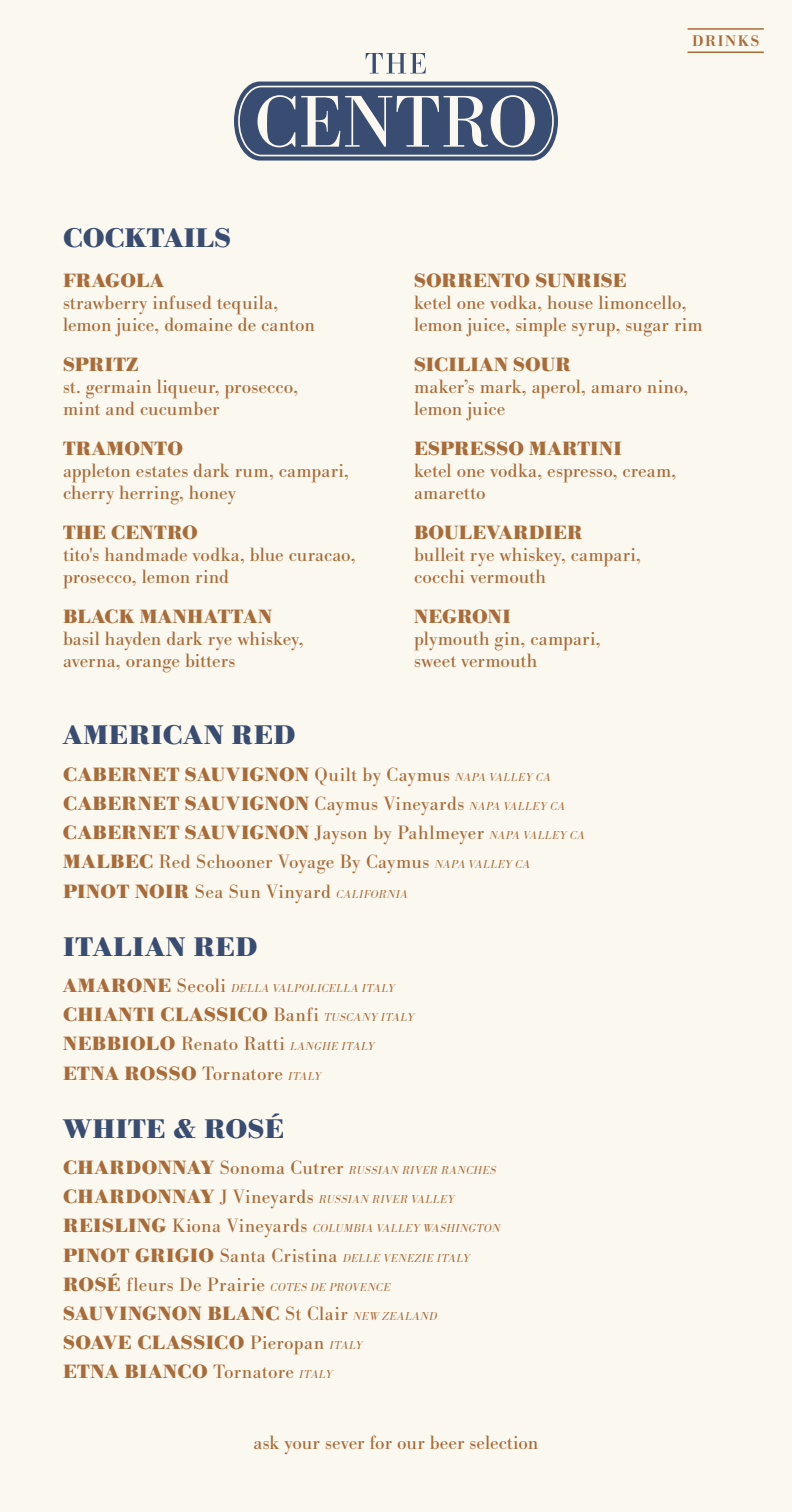
<style>
.page{position:relative;width:792px;height:1512px;background:#fbf8ef}
.page>*{position:absolute;margin:0;border:0;box-sizing:border-box;transform-origin:0 0}
.t1{font:700 28px "Bodoni URW";letter-spacing:.015em;color:#394c71}
.t2{font:20px/22px "Bodoni URW";letter-spacing:.01em;color:#a96b38}
.t3{font:700 20px "Bodoni URW";letter-spacing:.025em;color:#a96b38}
.t4{font:500 16px "Bodoni URW";letter-spacing:.1em;color:#a96b38}
.t5{font:italic 300 12px "Bodoni URW";letter-spacing:.04em;color:#a96b38}
.s1{font-weight:700}
.s2{font-weight:400}
.s3{font-weight:300;font-style:italic;font-size:12px}
.s4{font-weight:700;font-style:normal;font-size:20px}
.s5{font-weight:400;font-style:normal;font-size:20px}
</style>
<div class="page">
<hr style="left:688px;top:28px;width:76px;height:2px;background:#a96b38">
<hr style="left:688px;top:51px;width:76px;height:2px;background:#a96b38">
<svg style="left:234px;top:82px;width:324px;height:79px"></svg>
<svg style="left:366px;top:53px;width:60px;height:20px"></svg>
<p class="t4" style="left:692px;top:31px;width:69px">DRINKS</p>
<p class="t1" style="left:63px;top:221px;width:170px">COCKTAILS</p>
<p class="t2" style="left:63px;top:269px;width:254px"><span class="s1">FRAGOLA<br></span>strawberry infused tequila, lemon juice, domaine de canton</p>
<p class="t2" style="left:63px;top:353px;width:237px"><span class="s1">SPRITZ<br></span>st. germain liqueur, prosecco, mint and cucumber</p>
<p class="t2" style="left:63px;top:437px;width:288px"><span class="s1">TRAMONTO<br></span>appleton estates dark rum, campari, cherry herring, honey</p>
<p class="t2" style="left:63px;top:521px;width:294px"><span class="s1">THE CENTRO<br></span>tito's handmade vodka, blue curacao, prosecco, lemon rind</p>
<p class="t2" style="left:63px;top:605px;width:242px"><span class="s1">BLACK MANHATTAN </span>basil hayden dark rye whiskey, averna, orange bitters</p>
<p class="t2" style="left:414px;top:269px;width:290px"><span class="s1">SORRENTO SUNRISE<br></span>ketel one vodka, house limoncello, lemon juice, simple syrup, sugar rim</p>
<p class="t2" style="left:414px;top:353px;width:276px"><span class="s1">SICILIAN SOUR<br></span>maker’s mark, aperol, amaro nino, lemon juice</p>
<p class="t2" style="left:414px;top:437px;width:264px"><span class="s1">ESPRESSO MARTINI<br></span>ketel one vodka, espresso, cream, amaretto</p>
<p class="t2" style="left:414px;top:521px;width:229px"><span class="s1">BOULEVARDIER<br></span>bulleit rye whiskey, campari, cocchi vermouth</p>
<p class="t2" style="left:414px;top:605px;width:188px"><span class="s1">NEGRONI<br></span>plymouth gin, campari, sweet vermouth</p>
<p class="t1" style="left:63px;top:719px;width:234px">AMERICAN RED</p>
<p class="t3" style="left:63px;top:763px;width:490px">CABERNET SAUVIGNON <span class="s2">Quilt by Caymus</span> <span class="s3">NAPA VALLEY CA</span></p>
<p class="t3" style="left:63px;top:792px;width:504px">CABERNET SAUVIGNON <span class="s2">Caymus Vineyards</span> <span class="s3">NAPA VALLEY CA</span></p>
<p class="t3" style="left:63px;top:821px;width:524px">CABERNET SAUVIGNON <span class="s2">Jayson by Pahlmeyer</span> <span class="s3">NAPA VALLEY CA</span></p>
<p class="t2" style="left:63px;top:851px;width:469px"><span class="s1">MALBEC</span> Red Schooner Voyage By Caymus <span class="s3">NAPA VALLEY CA</span></p>
<p class="t2" style="left:63px;top:880px;width:347px"><span class="s1">PINOT NOIR</span> Sea Sun Vinyard <span class="s3">CALIFORNIA</span></p>
<p class="t1" style="left:63px;top:930px;width:196px">ITALIAN RED</p>
<p class="t5" style="left:63px;top:981px;width:334px"><span class="s4">AMARONE</span> <span class="s5">Secoli</span> DELLA VALPOLICELLA ITALY</p>
<p class="t3" style="left:63px;top:1003px;width:353px">CHIANTI CLASSICO <span class="s2">Banfi</span> <span class="s3">TUSCANY ITALY</span></p>
<p class="t2" style="left:63px;top:1033px;width:313px"><span class="s1">NEBBIOLO</span> Renato Ratti <span class="s3">LANGHE ITALY</span></p>
<p class="t3" style="left:63px;top:1061px;width:260px">ETNA ROSSO <span class="s2">Tornatore</span> <span class="s3">ITALY</span></p>
<p class="t1" style="left:63px;top:1112px;width:223px">WHITE &amp; ROSÉ</p>
<p class="t5" style="left:63px;top:1163px;width:435px"><span class="s4">CHARDONNAY</span> <span class="s5">Sonoma Cutrer</span> RUSSIAN RIVER RANCHES</p>
<p class="t5" style="left:63px;top:1192px;width:393px"><span class="s4">CHARDONNAY</span> <span class="s5">J Vineyards</span> RUSSIAN RIVER VALLEY</p>
<p class="t5" style="left:63px;top:1221px;width:439px"><span class="s4">REISLING</span> <span class="s5">Kiona Vineyards</span> COLUMBIA VALLEY WASHINGTON</p>
<p class="t5" style="left:63px;top:1251px;width:409px"><span class="s4">PINOT GRIGIO</span> <span class="s5">Santa Cristina</span> DELLE VENEZIE ITALY</p>
<p class="t2" style="left:63px;top:1273px;width:329px"><span class="s1">ROSÉ</span> fleurs De Prairie <span class="s3">COTES DE PROVENCE</span></p>
<p class="t3" style="left:63px;top:1302px;width:376px">SAUVINGNON BLANC <span class="s2">St Clair</span> <span class="s3">NEW ZEALAND</span></p>
<p class="t3" style="left:63px;top:1331px;width:301px">SOAVE CLASSICO <span class="s2">Pieropan</span> <span class="s3">ITALY</span></p>
<p class="t3" style="left:63px;top:1360px;width:271px">ETNA BIANCO <span class="s2">Tornatore</span> <span class="s3">ITALY</span></p>
<p class="t2" style="left:254px;top:1432px;width:286px">ask your sever for our beer selection</p>
</div>
